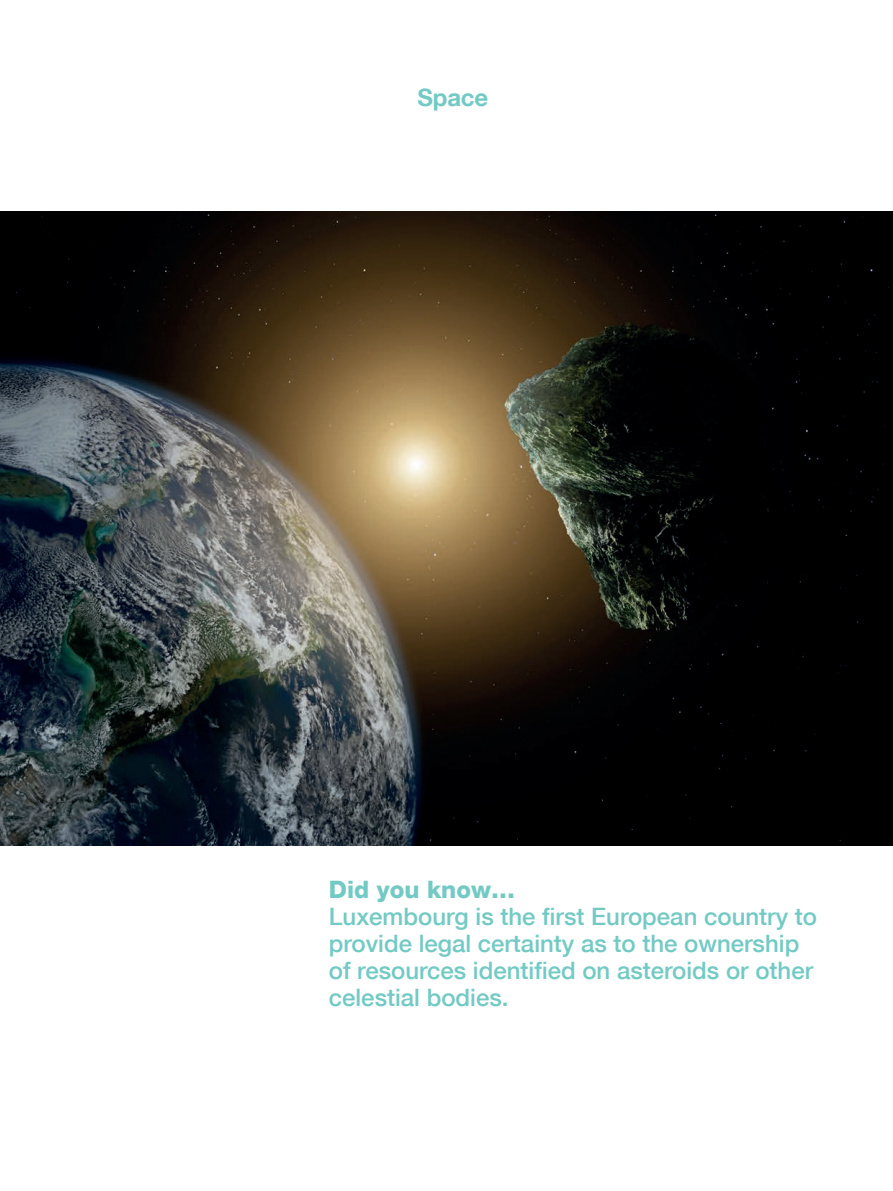
<style>
.page{position:relative;width:893px;height:1191px;background:#fff}
.page>*{position:absolute;margin:0;border:0;box-sizing:border-box;transform-origin:0 0}
.t1{font:500 24px/27px "Helvetica Neue LT Com";color:#73cac4}
.t2{font:800 24px "Helvetica Neue LT Com";color:#73cac4}
.t3{font:700 24px "Helvetica Neue LT Com";letter-spacing:-.01em;color:#73cac4}
</style>
<div class="page">
<img style="left:0;top:212px;width:893px;height:633px">
<p class="t3" style="left:418px;top:83px;width:72px">Space</p>
<p class="t2" style="left:329px;top:875px;width:188px">Did you know…</p>
<p class="t1" style="left:329px;top:902px;width:490px">Luxembourg is the first European country to provide legal certainty as to the ownership of resources identified on asteroids or other celestial bodies.</p>
</div>
